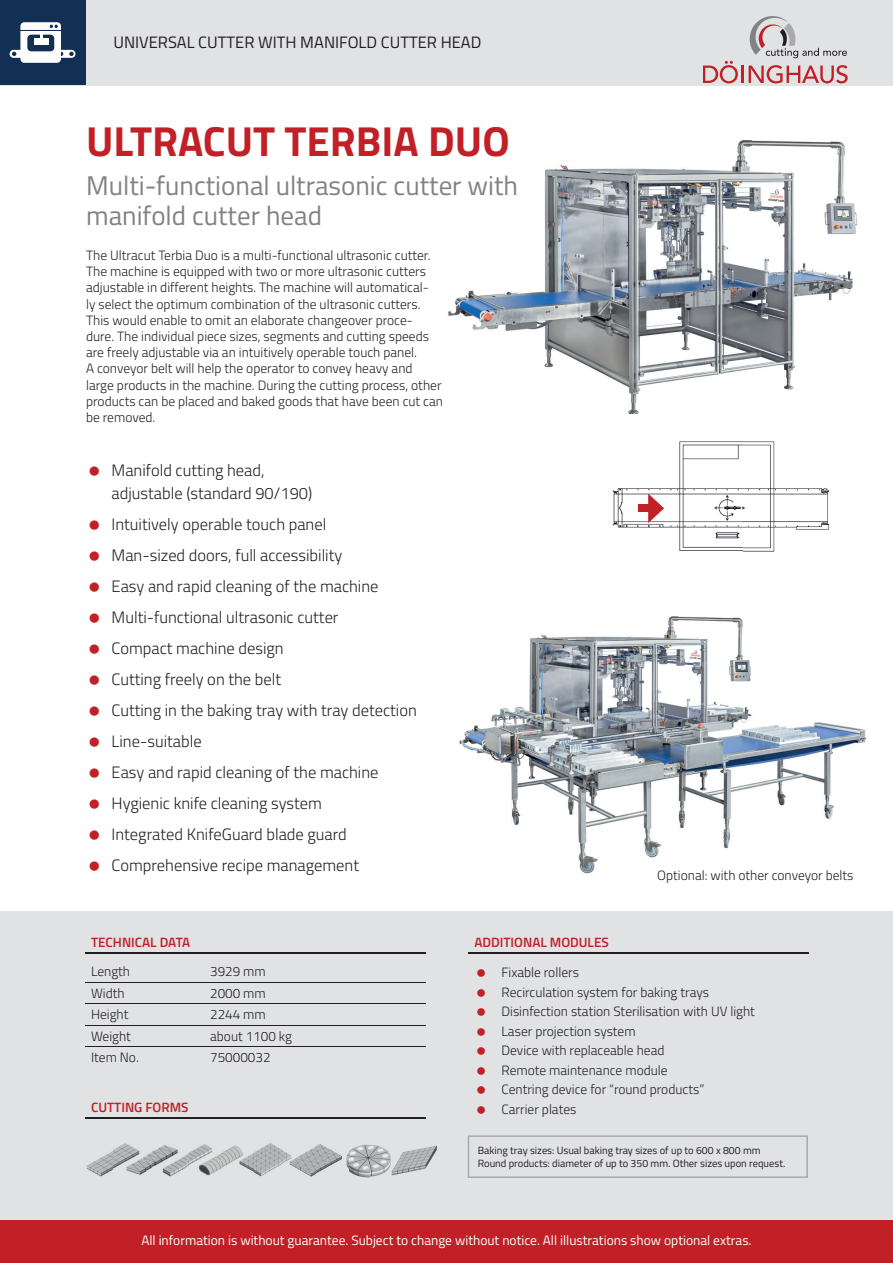
<style>
.page{position:relative;width:893px;height:1263px;background:#fff}
.page>*{position:absolute;margin:0;border:0;box-sizing:border-box;transform-origin:0 0}
.t1{font:700 42px "Cairo";color:#c12026}
.t2{font:27px/30px "Cairo";color:#808285}
.t3{font:300 16.5px/31px "Cairo";color:#231f20}
.t4{font:16.5px "Cairo";color:#231f20}
.t5{font:300 13.5px/16.2px "Cairo";color:#231f20}
.t6{font:13.5px "Cairo";color:#fff}
.t7{font:600 13.5px "Cairo";color:#c12026}
.t8{font:10.5px/12.6px "Cairo";color:#231f20}
</style>
<div class="page">
<div style="left:0;top:0;width:893px;height:85px;background:#e1e2e4"></div>
<svg style="left:703px;top:61px;width:35px;height:22px"></svg>
<hr style="left:741px;top:66px;width:3px;height:17px;background:#c12026">
<svg style="left:749px;top:65px;width:99px;height:18px"></svg>
<svg style="left:750px;top:16px;width:97px;height:42px"></svg>
<div style="left:0;top:0;width:85px;height:85px;background:#122f54"></div>
<div style="left:0;top:911px;width:893px;height:352px;background:#e1e2e4"></div>
<div style="left:0;top:1220px;width:893px;height:43px;background:#c12026"></div>
<svg style="left:10px;top:22px;width:65px;height:41px"></svg>
<img style="left:448px;top:140px;width:409px;height:274px">
<svg style="left:468px;top:1135px;width:340px;height:43px"></svg>
<hr style="left:85px;top:952px;width:119px;height:1px;background:#231f20">
<hr style="left:204px;top:952px;width:221px;height:1px;background:#231f20">
<hr style="left:85px;top:982px;width:119px;height:1px;background:#231f20">
<hr style="left:204px;top:982px;width:221px;height:1px;background:#231f20">
<hr style="left:85px;top:1004px;width:119px;height:1px;background:#231f20">
<hr style="left:204px;top:1004px;width:221px;height:1px;background:#231f20">
<hr style="left:85px;top:1025px;width:119px;height:1px;background:#231f20">
<hr style="left:204px;top:1025px;width:221px;height:1px;background:#231f20">
<hr style="left:85px;top:1046px;width:119px;height:1px;background:#231f20">
<hr style="left:204px;top:1046px;width:221px;height:1px;background:#231f20">
<hr style="left:468px;top:952px;width:341px;height:1px;background:#231f20">
<hr style="left:85px;top:1118px;width:340px;height:1px;background:#231f20">
<img style="left:459px;top:616px;width:408px;height:258px">
<img style="left:219px;top:1146px;width:14px;height:24px">
<img style="left:348px;top:1144px;width:22px;height:34px">
<img style="left:253px;top:1143px;width:89px;height:34px">
<img style="left:233px;top:1145px;width:20px;height:27px">
<img style="left:184px;top:1153px;width:5px;height:16px">
<img style="left:189px;top:1144px;width:30px;height:32px">
<img style="left:86px;top:1146px;width:34px;height:31px">
<img style="left:145px;top:1150px;width:10px;height:22px">
<img style="left:155px;top:1145px;width:29px;height:32px">
<img style="left:120px;top:1143px;width:25px;height:32px">
<img style="left:346px;top:1154px;width:2px;height:14px">
<img style="left:284px;top:1143px;width:14px;height:34px">
<img style="left:396px;top:1145px;width:41px;height:30px">
<img style="left:370px;top:1144px;width:26px;height:33px">
<img style="left:612px;top:441px;width:217px;height:111px">
<div style="left:638px;top:500px;width:27px;height:16px;background:#fff"></div>
<div style="left:638px;top:505px;width:16px;height:7px;background:#c12026"></div>
<svg style="left:648px;top:493px;width:16px;height:30px"></svg>
<p class="t4" style="left:113px;top:30px;width:370px">UNIVERSAL CUTTER WITH MANIFOLD CUTTER HEAD</p>
<h1 class="t1" style="left:86px;top:107px;width:425px">ULTRACUT TERBIA DUO</h1>
<h2 class="t2" style="left:86px;top:170px;width:433px">Multi-functional ultrasonic cutter with manifold cutter head</h2>
<p class="t5" style="left:86px;top:247px;width:358px">The Ultracut Terbia Duo is a multi-functional ultrasonic cutter.<br>The machine is equipped with two or more ultrasonic cutters adjustable in different heights. The machine will automatical-<br>ly select the optimum combination of the ultrasonic cutters.<br>This would enable to omit an elaborate changeover proce&shy;dure. The individual piece sizes, segments and cutting speeds are freely adjustable via an intuitively operable touch panel.<br>A conveyor belt will help the operator to convey heavy and large products in the machine. During the cutting process, other products can be placed and baked goods that have been cut can be removed.</p>
<p class="t3" style="left:112px;top:459px;width:202px;line-height:22.5px">Manifold cutting head, adjustable (standard 90/190)</p>
<p class="t3" style="left:112px;top:508px;width:307px">Intuitively operable touch panel<br>Man-sized doors, full accessibility<br>Easy and rapid cleaning of the machine Multi-functional ultrasonic cutter<br>Compact machine design<br>Cutting freely on the belt<br>Cutting in the baking tray with tray detection Line-suitable<br>Easy and rapid cleaning of the machine Hygienic knife cleaning system<br>Integrated KnifeGuard blade guard Comprehensive recipe management</p>
<p class="t5" style="left:657px;top:867px;width:198px">Optional: with other conveyor belts</p>
<p class="t7" style="left:91px;top:932px;width:101px">TECHNICAL DATA</p>
<p class="t5" style="left:91px;top:963px;width:41px">Length</p>
<p class="t5" style="left:210px;top:963px;width:57px">3929 mm</p>
<p class="t5" style="left:91px;top:985px;width:35px">Width</p>
<p class="t5" style="left:210px;top:985px;width:57px">2000 mm</p>
<p class="t5" style="left:91px;top:1006px;width:39px">Height</p>
<p class="t5" style="left:210px;top:1006px;width:57px">2244 mm</p>
<p class="t5" style="left:91px;top:1028px;width:41px">Weight</p>
<p class="t5" style="left:210px;top:1028px;width:83px">about 1100 kg</p>
<p class="t5" style="left:91px;top:1049px;width:49px">Item No.</p>
<p class="t5" style="left:210px;top:1049px;width:62px">75000032</p>
<p class="t7" style="left:474px;top:932px;width:136px">ADDITIONAL MODULES</p>
<p class="t5" style="left:501px;top:963px;width:255px;line-height:19.5px">Fixable rollers<br>Recirculation system for baking trays<br>Disinfection station Sterilisation with UV light<br>Laser projection system<br>Device with replaceable head<br>Remote maintenance module<br>Centring device for “round products”</p>
<p class="t7" style="left:91px;top:1097px;width:99px">CUTTING FORMS</p>
<p class="t5" style="left:501px;top:1101px;width:76px">Carrier plates</p>
<p class="t8" style="left:478px;top:1144px;width:309px">Baking tray sizes: Usual baking tray sizes of up to 600 x 800 mm<br>Round products: diameter of up to 350 mm. Other sizes upon request.</p>
<p class="t6" style="left:141px;top:1230px;width:612px">All information is without guarantee. Subject to change without notice. All illustrations show optional extras.</p>
</div>
